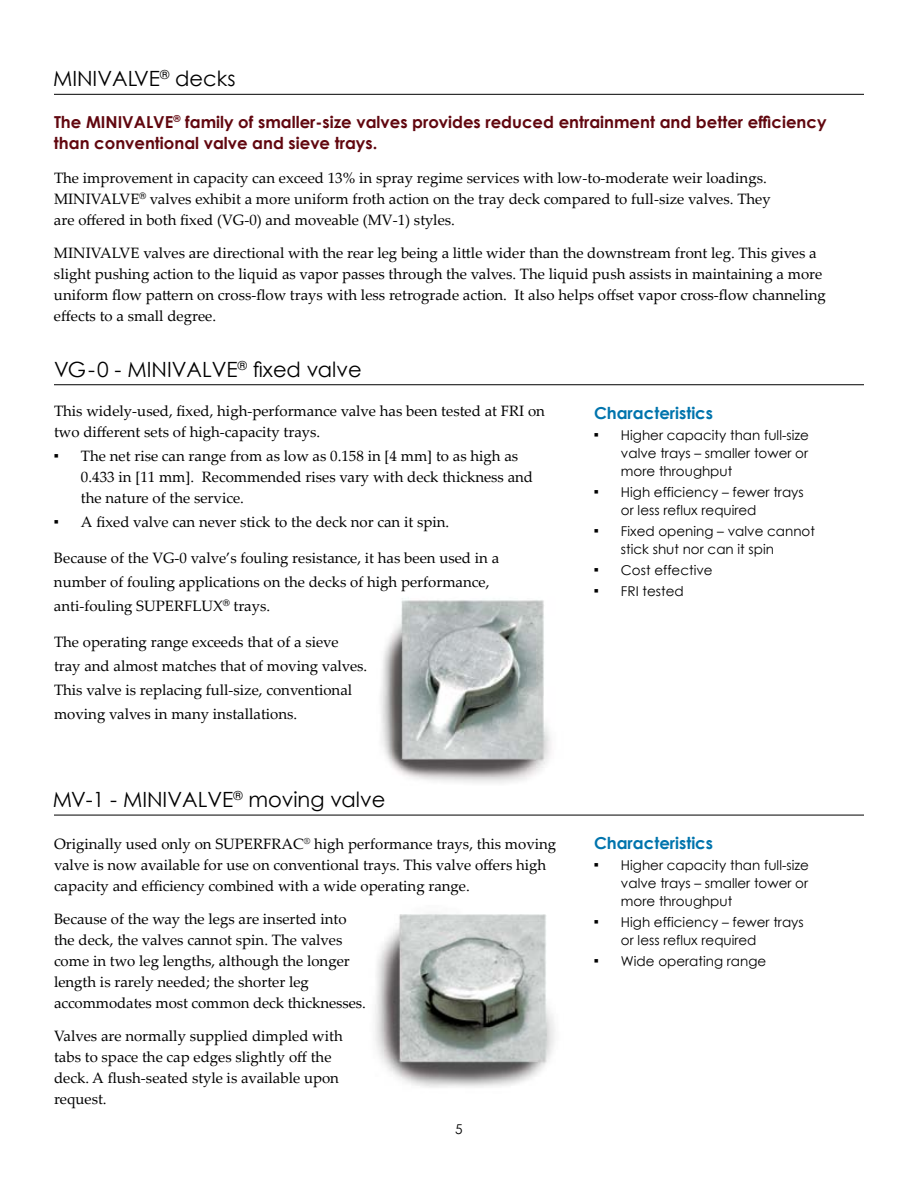
<style>
.page{position:relative;width:918px;height:1188px;background:#fff}
.page>*{position:absolute;margin:0;border:0;box-sizing:border-box;transform-origin:0 0}
.t1{font:21px "Century Gothic";color:#000}
.t2{font:700 16.5px/21px "Century Gothic";color:#61070f}
.t3{font:700 16.5px "Century Gothic";color:#0074ad}
.t4{font:15px/21px "Palatino Linotype";color:#000}
.t5{font:13.5px/18px "Century Gothic";color:#000}
</style>
<div class="page">
<img style="left:375px;top:914px;width:180px;height:174px">
<img style="left:380px;top:598px;width:171px;height:185px">
<hr style="left:54px;top:384px;width:810px;height:1px;background:#000">
<hr style="left:54px;top:815px;width:810px;height:1px;background:#000">
<hr style="left:54px;top:94px;width:810px;height:1px;background:#000">
<h1 class="t1" style="left:53px;top:64px;width:184px">MINIVALVE<sup>®</sup> decks</h1>
<p class="t2" style="left:54px;top:111px;width:774px">The MINIVALVE<sup>®</sup> family of smaller-size valves provides reduced entrainment and better efficiency than conventional valve and sieve trays.</p>
<p class="t4" style="left:54px;top:167px;width:718px">The improvement in capacity can exceed 13% in spray regime services with low-to-moderate weir loadings.<br>MINIVALVE<sup>®</sup> valves exhibit a more uniform froth action on the tray deck compared to full-size valves. They are offered in both fixed (VG-0) and moveable (MV-1) styles.</p>
<p class="t4" style="left:54px;top:242px;width:773px">MINIVALVE valves are directional with the rear leg being a little wider than the downstream front leg. This gives a slight pushing action to the liquid as vapor passes through the valves. The liquid push assists in maintaining a more uniform flow pattern on cross-flow trays with less retrograde action. It also helps offset vapor cross-flow channeling effects to a small degree.</p>
<h1 class="t1" style="left:54px;top:354px;width:309px">VG-0 - MINIVALVE<sup>®</sup> fixed valve</h1>
<p class="t4" style="left:54px;top:400px;width:492px">This widely-used, fixed, high-performance valve has been tested at FRI on two different sets of high-capacity trays.</p>
<p class="t4" style="left:81px;top:445px;width:454px;text-indent:-27px">■ The net rise can range from as low as 0.158 in [4 mm] to as high as<br>0.433 in [11 mm]. Recommended rises vary with deck thickness and the nature of the service.</p>
<p class="t4" style="left:54px;top:511px;width:397px">■ A fixed valve can never stick to the deck nor can it spin.</p>
<p class="t4" style="left:54px;top:545px;width:447px;line-height:24px">Because of the VG-0 valve’s fouling resistance, it has been used in a number of fouling applications on the decks of high performance, anti-fouling SUPERFLUX<sup>®</sup> trays.</p>
<p class="t4" style="left:54px;top:629px;width:315px;line-height:24px">The operating range exceeds that of a sieve tray and almost matches that of moving valves.<br>This valve is replacing full-size, conventional moving valves in many installations.</p>
<h1 class="t1" style="left:53px;top:785px;width:334px">MV-1 - MINIVALVE<sup>®</sup> moving valve</h1>
<p class="t4" style="left:54px;top:833px;width:504px">Originally used only on SUPERFRAC<sup>®</sup> high performance trays, this moving valve is now available for use on conventional trays. This valve offers high capacity and efficiency combined with a wide operating range.</p>
<p class="t4" style="left:54px;top:908px;width:313px">Because of the way the legs are inserted into the deck, the valves cannot spin. The valves come in two leg lengths, although the longer length is rarely needed; the shorter leg accommodates most common deck thicknesses.</p>
<p class="t4" style="left:54px;top:1025px;width:290px">Valves are normally supplied dimpled with tabs to space the cap edges slightly off the deck. A flush-seated style is available upon request.</p>
<p class="t5" style="left:455px;top:1120px;width:9px">5</p>
<p class="t3" style="left:594px;top:400px;width:121px">Characteristics</p>
<p class="t5" style="left:621px;top:426px;width:189px;text-align:justify;text-indent:-27px">■ Higher capacity than full-size valve trays – smaller tower or more throughput</p>
<p class="t5" style="left:621px;top:483px;width:184px;text-indent:-27px">■ High efficiency – fewer trays or less reflux required</p>
<p class="t5" style="left:621px;top:522px;width:196px;text-indent:-27px">■ Fixed opening – valve cannot stick shut nor can it spin</p>
<p class="t5" style="left:594px;top:561px;width:120px">■ Cost effective</p>
<p class="t5" style="left:594px;top:582px;width:91px">■ FRI tested</p>
<p class="t3" style="left:594px;top:830px;width:121px">Characteristics</p>
<p class="t5" style="left:621px;top:856px;width:189px;text-align:justify;text-indent:-27px">■ Higher capacity than full-size valve trays – smaller tower or more throughput</p>
<p class="t5" style="left:621px;top:913px;width:184px;text-indent:-27px">■ High efficiency – fewer trays or less reflux required</p>
<p class="t5" style="left:594px;top:952px;width:174px">■ Wide operating range</p>
</div>
